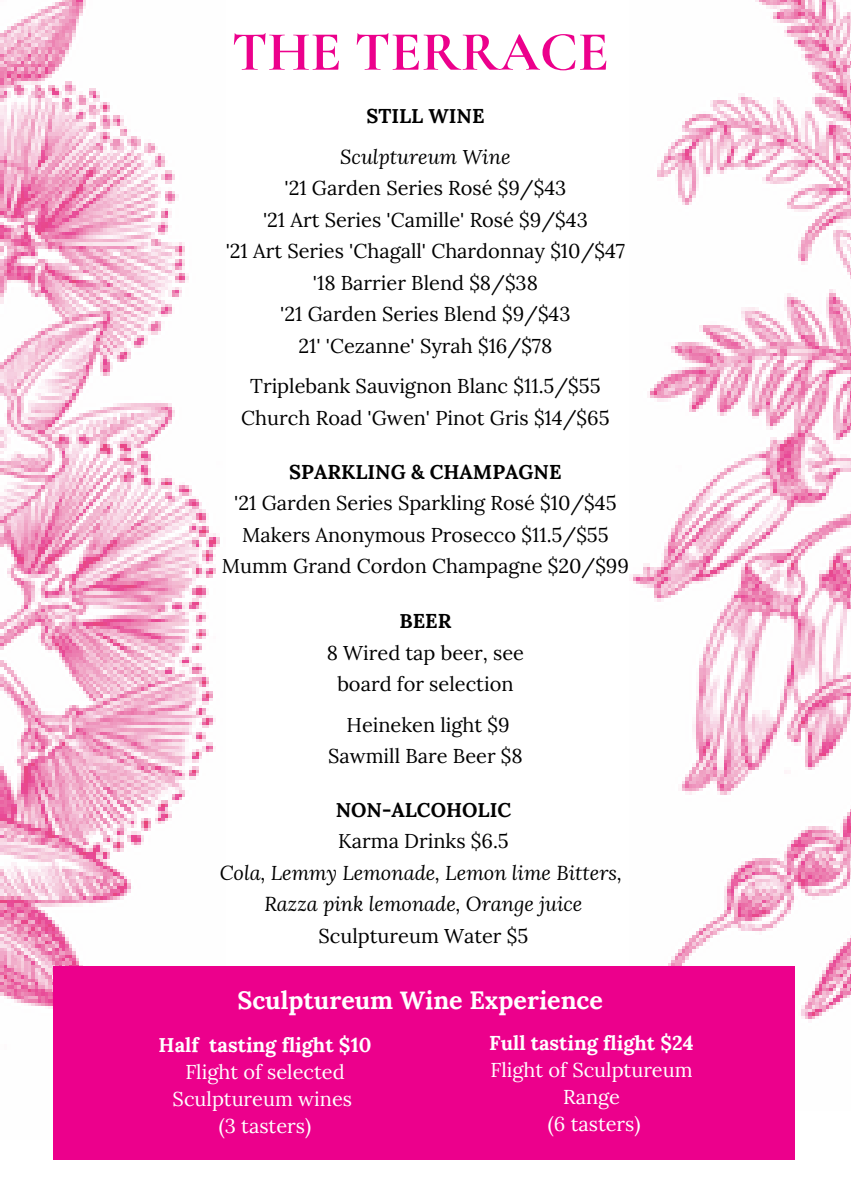
<style>
.page{position:relative;width:851px;height:1191px;background:#fff}
.page>*{position:absolute;margin:0;border:0;box-sizing:border-box;transform-origin:0 0}
.t1{font:700 56px "Cormorant Garamond";color:#ec008c}
.t2{font:700 25px "Lora";color:#fff}
.t3{font:20px/31.6px "Lora";color:#000;text-align:center}
.t4{font:italic 20px/31.6px "Lora";color:#000;text-align:center}
.t5{font:20px/27px "Lora";color:#fff;text-align:center}
.t6{font:700 20px "Lora";color:#000}
.t7{font:700 20px "Lora";color:#fff}
</style>
<div class="page">
<img style="left:629px;top:0;width:221px;height:1110px">
<img style="left:0;top:0;width:220px;height:1009px">
<div style="left:53px;top:966px;width:741px;height:193px;background:#ec008c"></div>
<h1 class="t1" style="left:231px;top:18px;width:378px">THE TERRACE</h1>
<p class="t6" style="left:366px;top:103px;width:120px">STILL WINE</p>
<p class="t4" style="left:340px;top:140px;width:172px">Sculptureum Wine</p>
<p class="t3" style="left:226px;top:172px;width:401px">'21 Garden Series Rosé $9/$43<br>'21 Art Series 'Camille' Rosé $9/$43<br>'21 Art Series 'Chagall' Chardonnay $10/$47 '18 Barrier Blend $8/$38<br>'21 Garden Series Blend $9/$43<br>21' 'Cezanne' Syrah $16/$78</p>
<p class="t3" style="left:241px;top:370px;width:370px">Triplebank Sauvignon Blanc $11.5/$55<br>Church Road 'Gwen' Pinot Gris $14/$65</p>
<p class="t6" style="left:289px;top:459px;width:274px">SPARKLING &amp; CHAMPAGNE</p>
<p class="t3" style="left:222px;top:487px;width:409px">'21 Garden Series Sparkling Rosé $10/$45<br>Makers Anonymous Prosecco $11.5/$55<br>Mumm Grand Cordon Champagne $20/$99</p>
<p class="t6" style="left:399px;top:608px;width:53px">BEER</p>
<p class="t3" style="left:327px;top:637px;width:199px">8 Wired tap beer, see board for selection</p>
<p class="t3" style="left:328px;top:709px;width:196px">Heineken light $9<br>Sawmill Bare Beer $8</p>
<p class="t6" style="left:336px;top:797px;width:177px">NON-ALCOHOLIC</p>
<p class="t3" style="left:338px;top:825px;width:172px">Karma Drinks $6.5</p>
<p class="t4" style="left:220px;top:856px;width:403px">Cola, Lemmy Lemonade, Lemon lime Bitters,<br>Razza pink lemonade, Orange juice</p>
<p class="t3" style="left:318px;top:920px;width:211px">Sculptureum Water $5</p>
<p class="t2" style="left:237px;top:984px;width:367px">Sculptureum Wine Experience</p>
<p class="t7" style="left:489px;top:1030px;width:206px">Full tasting flight $24</p>
<p class="t5" style="left:490px;top:1056px;width:204px">Flight of Sculptureum<br>Range<br>(6 tasters)</p>
<p class="t7" style="left:158px;top:1032px;width:214px">Half tasting flight $10</p>
<p class="t5" style="left:173px;top:1059px;width:181px">Flight of selected<br>Sculptureum wines (3 tasters)</p>
</div>
